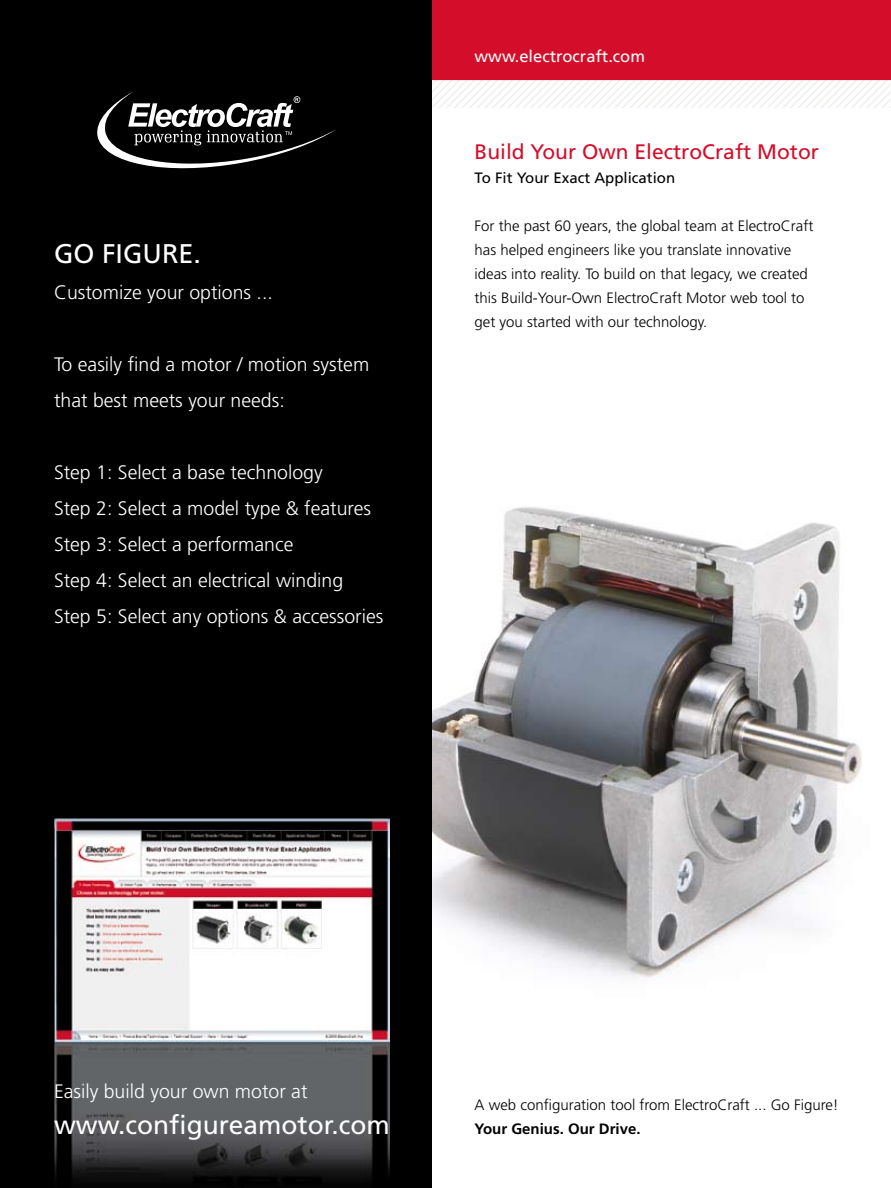
<style>
.page{position:relative;width:891px;height:1188px;background:#fff}
.page>*{position:absolute;margin:0;border:0;box-sizing:border-box;transform-origin:0 0}
.t1{font:27px "Frutiger LT Std";color:#fff}
.t2{font:26.25px "Frutiger LT Std";color:#fff}
.t3{font:21px "Frutiger LT Std";color:#d40e2a}
.t4{font:300 19.5px/36px "Frutiger LT Std";color:#fff}
.t5{font:16.5px "Frutiger LT Std";color:#fff}
.t6{font:300 15px/24px "Frutiger LT Std";color:#000}
.t7{font:15px "Frutiger LT Std";color:#000}
.t8{font:700 15px "Frutiger LT Std";color:#000}
</style>
<div class="page">
<div style="left:0;top:0;width:432px;height:1188px;background:#000"></div>
<svg style="left:432px;top:0;width:459px;height:108px"></svg>
<img style="left:432px;top:507px;width:430px;height:471px">
<img style="left:54px;top:819px;width:335px;height:363px">
<svg style="left:97px;top:91px;width:239px;height:78px"></svg>
<h1 class="t1" style="left:54px;top:237px;width:149px">GO FIGURE.</h1>
<h3 class="t4" style="left:54px;top:274px;width:220px">Customize your options ...</h3>
<h3 class="t4" style="left:54px;top:346px;width:317px">To easily find a motor / motion system that best meets your needs:</h3>
<h3 class="t4" style="left:54px;top:454px;width:331px">Step 1: Select a base technology<br>Step 2: Select a model type &amp; features Step 3: Select a performance<br>Step 4: Select an electrical winding Step 5: Select any options &amp; accessories</h3>
<p class="t5" style="left:475px;top:47px;width:172px">www.electrocraft.com</p>
<h3 class="t3" style="left:475px;top:139px;width:346px">Build Your Own ElectroCraft Motor</h3>
<p class="t7" style="left:475px;top:169px;width:202px">To Fit Your Exact Application</p>
<p class="t6" style="left:475px;top:214px;width:340px">For the past 60 years, the global team at ElectroCraft has helped engineers like you translate innovative ideas into reality. To build on that legacy, we created this Build-Your-Own ElectroCraft Motor web tool to get you started with our technology.</p>
<h3 class="t4" style="left:54px;top:1074px;width:255px">Easily build your own motor at</h3>
<h2 class="t2" style="left:54px;top:1109px;width:337px">www.configureamotor.com</h2>
<p class="t6" style="left:475px;top:1093px;width:366px">A web configuration tool from ElectroCraft ... Go Figure!</p>
<p class="t8" style="left:475px;top:1120px;width:168px">Your Genius. Our Drive.</p>
</div>
